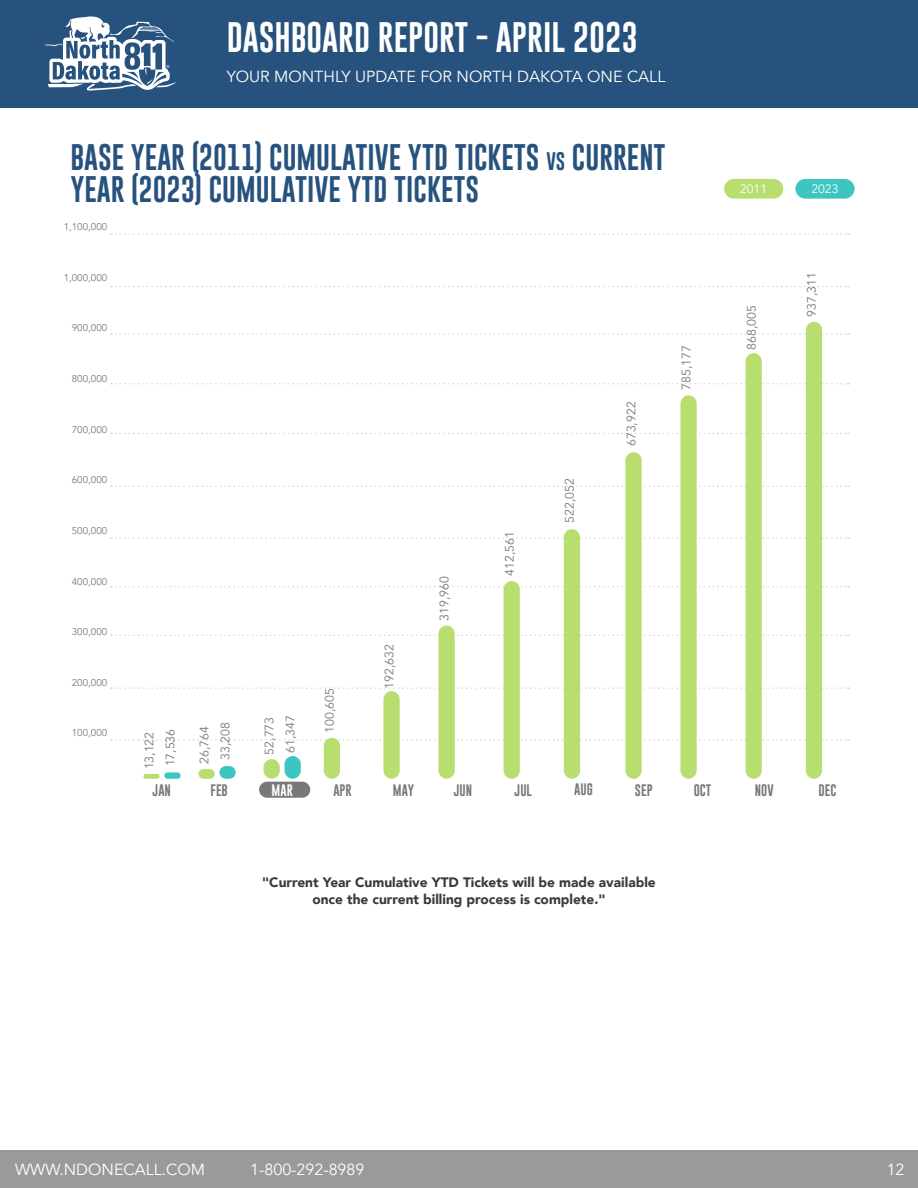
<style>
.page{position:relative;width:918px;height:1188px;background:#fff}
.page>*{position:absolute;margin:0;border:0;box-sizing:border-box;transform-origin:0 0}
.t1{font:31.2px "Gobold";color:#fff}
.t2{font:27px/32.4px "Gobold";color:#27527d}
.t3{font:16.05px "Avenir";color:#fff}
.t4{font:900 13.65px/16.5px "Avenir";color:#383b3d;text-align:center}
.t5{font:12.3px "Avenir";color:#76787a}
.t6{font:12.15px "Gobold";color:#76787a}
.t7{font:12.15px "Avenir";color:#fff}
.t8{font:12.15px "Gobold";color:#fff}
.t9{font:9.75px "Avenir";color:#76787a}
.s1{font-size:18.6px}
</style>
<div class="page">
<svg style="left:111px;top:635px;width:738px;height:1px"></svg>
<svg style="left:111px;top:687px;width:738px;height:2px"></svg>
<svg style="left:111px;top:739px;width:738px;height:2px"></svg>
<svg style="left:111px;top:233px;width:738px;height:2px"></svg>
<svg style="left:111px;top:286px;width:738px;height:1px"></svg>
<svg style="left:111px;top:333px;width:738px;height:2px"></svg>
<svg style="left:111px;top:383px;width:738px;height:2px"></svg>
<svg style="left:111px;top:433px;width:738px;height:1px"></svg>
<svg style="left:111px;top:486px;width:738px;height:1px"></svg>
<svg style="left:111px;top:537px;width:738px;height:2px"></svg>
<svg style="left:111px;top:586px;width:738px;height:1px"></svg>
<div style="left:259px;top:782px;width:51px;height:16px;background:#76787a;border-radius:8px"></div>
<div style="left:724px;top:179px;width:59px;height:20px;background:#b8de6f;border-radius:10px"></div>
<div style="left:795px;top:179px;width:60px;height:20px;background:#3dc5c1;border-radius:10px"></div>
<div style="left:0;top:0;width:918px;height:107px;background:#27527d"></div>
<div style="left:0;top:1150px;width:918px;height:38px;background:#989a9c"></div>
<svg style="left:45px;top:16px;width:131px;height:75px"></svg>
<div style="left:143px;top:774px;width:17px;height:5px;background:#b8de6f;border-radius:2px"></div>
<div style="left:198px;top:769px;width:17px;height:10px;background:#b8de6f;border-radius:5px"></div>
<div style="left:264px;top:759px;width:16px;height:20px;background:#b8de6f;border-radius:8px"></div>
<div style="left:324px;top:738px;width:16px;height:41px;background:#b8de6f;border-radius:8px"></div>
<div style="left:383px;top:691px;width:17px;height:88px;background:#b8de6f;border-radius:8px"></div>
<div style="left:438px;top:626px;width:17px;height:153px;background:#b8de6f;border-radius:8px"></div>
<div style="left:504px;top:581px;width:16px;height:198px;background:#b8de6f;border-radius:8px"></div>
<div style="left:564px;top:529px;width:16px;height:250px;background:#b8de6f;border-radius:8px"></div>
<div style="left:625px;top:452px;width:17px;height:327px;background:#b8de6f;border-radius:8px"></div>
<div style="left:680px;top:395px;width:17px;height:384px;background:#b8de6f;border-radius:8px"></div>
<div style="left:746px;top:353px;width:16px;height:426px;background:#b8de6f;border-radius:8px"></div>
<div style="left:806px;top:322px;width:16px;height:457px;background:#b8de6f;border-radius:8px"></div>
<div style="left:164px;top:772px;width:17px;height:7px;background:#3dc5c1;border-radius:3px"></div>
<div style="left:219px;top:766px;width:17px;height:13px;background:#3dc5c1;border-radius:6px"></div>
<div style="left:285px;top:756px;width:16px;height:23px;background:#3dc5c1;border-radius:8px"></div>
<p class="t1" style="left:227px;top:17px;width:413px">DASHBOARD REPORT - APRIL 2023</p>
<p class="t3" style="left:227px;top:67px;width:440px">YOUR MONTHLY UPDATE FOR NORTH DAKOTA ONE CALL</p>
<p class="t2" style="left:70px;top:141px;width:597px">BASE YEAR (2011) CUMULATIVE YTD TICKETS <span class="s1">VS</span> CURRENT<br>YEAR (2023) CUMULATIVE YTD TICKETS</p>
<p class="t9" style="left:64px;top:221px;width:45px">1,100,000</p>
<p class="t9" style="left:64px;top:272px;width:45px">1,000,000</p>
<p class="t9" style="left:72px;top:322px;width:37px">900,000</p>
<p class="t9" style="left:72px;top:373px;width:37px">800,000</p>
<p class="t9" style="left:72px;top:423px;width:37px">700,000</p>
<p class="t9" style="left:72px;top:474px;width:37px">600,000</p>
<p class="t9" style="left:72px;top:525px;width:37px">500,000</p>
<p class="t9" style="left:72px;top:575px;width:37px">400,000</p>
<p class="t9" style="left:72px;top:626px;width:37px">300,000</p>
<p class="t9" style="left:72px;top:677px;width:37px">200,000</p>
<p class="t9" style="left:72px;top:727px;width:37px">100,000</p>
<p class="t5" style="left:163px;top:766px;width:39px;rotate:-90deg">17,536</p>
<p class="t5" style="left:218px;top:760px;width:39px;rotate:-90deg">33,208</p>
<p class="t5" style="left:283px;top:753px;width:39px;rotate:-90deg">61,347</p>
<p class="t5" style="left:142px;top:769px;width:39px;rotate:-90deg">13,122</p>
<p class="t5" style="left:197px;top:764px;width:39px;rotate:-90deg">26,764</p>
<p class="t5" style="left:262px;top:755px;width:39px;rotate:-90deg">52,773</p>
<p class="t5" style="left:322px;top:733px;width:46px;rotate:-90deg">100,605</p>
<p class="t5" style="left:382px;top:689px;width:46px;rotate:-90deg">192,632</p>
<p class="t5" style="left:437px;top:621px;width:46px;rotate:-90deg">319,960</p>
<p class="t5" style="left:502px;top:576px;width:46px;rotate:-90deg">412,561</p>
<p class="t5" style="left:562px;top:523px;width:46px;rotate:-90deg">522,052</p>
<p class="t5" style="left:624px;top:446px;width:46px;rotate:-90deg">673,922</p>
<p class="t5" style="left:679px;top:390px;width:46px;rotate:-90deg">785,177</p>
<p class="t7" style="left:740px;top:181px;width:29px">2011</p>
<p class="t7" style="left:811px;top:181px;width:29px">2023</p>
<p class="t5" style="left:744px;top:350px;width:46px;rotate:-90deg">868,005</p>
<p class="t5" style="left:804px;top:317px;width:46px;rotate:-90deg">937,311</p>
<p class="t6" style="left:153px;top:782px;width:20px">JAN</p>
<p class="t6" style="left:211px;top:782px;width:19px">FEB</p>
<p class="t8" style="left:272px;top:782px;width:23px">MAR</p>
<p class="t6" style="left:333px;top:782px;width:20px">APR</p>
<p class="t6" style="left:393px;top:782px;width:23px">MAY</p>
<p class="t6" style="left:454px;top:782px;width:20px">JUN</p>
<p class="t6" style="left:515px;top:782px;width:19px">JUL</p>
<p class="t6" style="left:574px;top:781px;width:20px">AUG</p>
<p class="t6" style="left:635px;top:782px;width:19px">SEP</p>
<p class="t6" style="left:694px;top:782px;width:19px">OCT</p>
<p class="t6" style="left:755px;top:782px;width:20px">NOV</p>
<p class="t6" style="left:819px;top:782px;width:19px">DEC</p>
<p class="t4" style="left:262px;top:874px;width:395px">"Current Year Cumulative YTD Tickets will be made available once the current billing process is complete."</p>
<p class="t3" style="left:15px;top:1160px;width:192px">WWW.NDONECALL.COM</p>
<p class="t3" style="left:250px;top:1160px;width:116px">1-800-292-8989</p>
<p class="t3" style="left:887px;top:1160px;width:19px">12</p>
</div>
